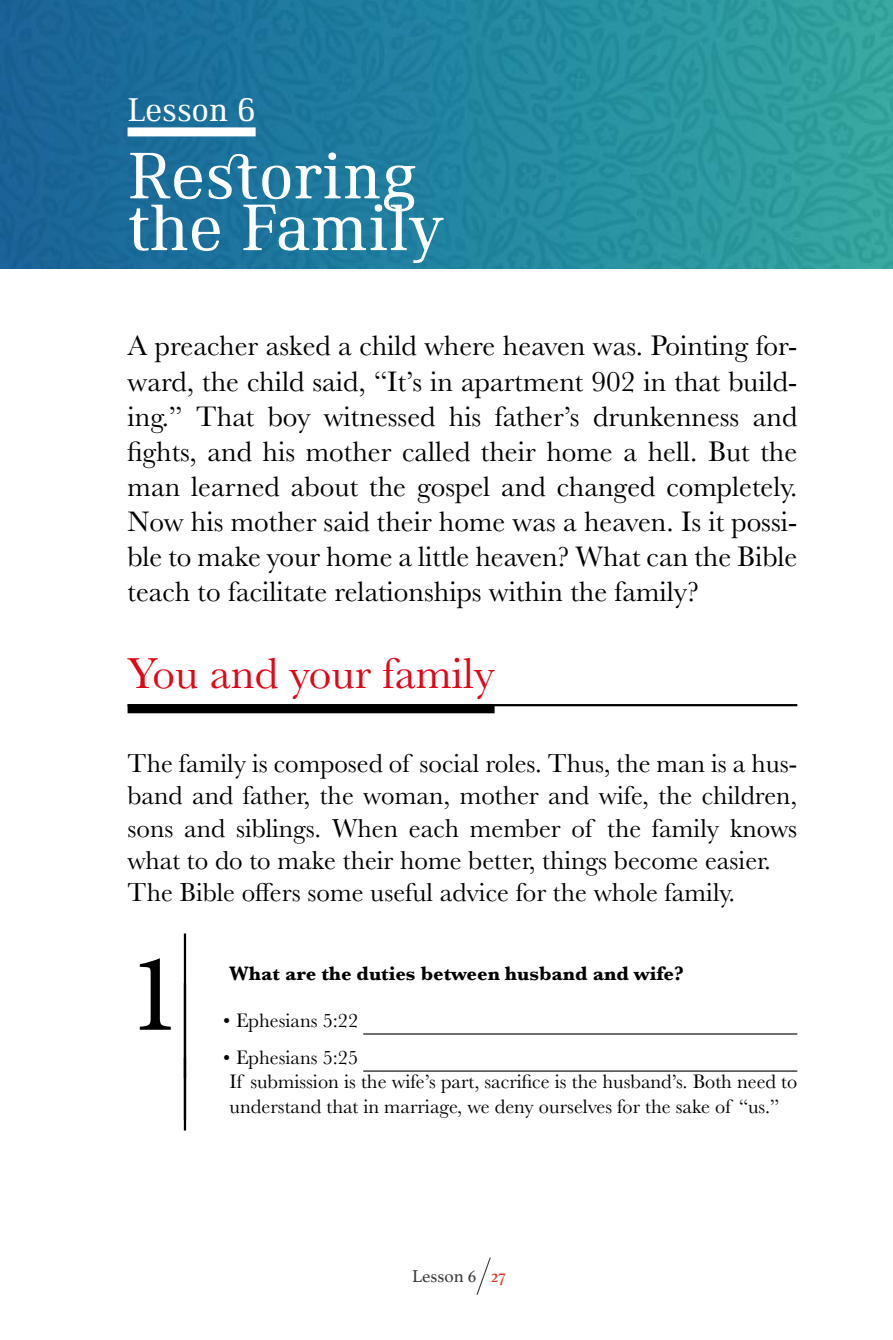
<style>
.page{position:relative;width:893px;height:1340px;background:#fff}
.page>*{position:absolute;margin:0;border:0;box-sizing:border-box;transform-origin:0 0}
.t1{font:112.5px "Minion Pro";color:#000}
.lesson_name{font:67.5px/51.8px "Ethos";color:#fff}
.You_and_Your_Family{font:45px "Baskerville";color:#e30617}
.lesson_number{font:33.75px "Ethos";color:#fff}
._14pts{font:29.25px/35.1px "Baskerville";color:#000;text-align:justify}
.t2{font:27px/32.4px "Baskerville";color:#000;text-align:justify}
.coment{font:20.25px/24.3px "Baskerville";color:#000}
.t3{font:700 20.25px "Baskerville";color:#000}
.t4{font:18px "Athelas";color:#3c3c3b}
.s1{color:#e63326}
</style>
<div class="page">
<img style="left:0;top:0;width:893px;height:269px">
<svg style="left:476px;top:1257px;width:15px;height:38px"></svg>
<div style="left:128px;top:127px;width:128px;height:9px;background:#fff"></div>
<hr style="left:128px;top:704px;width:669px;height:2px;background:#000">
<div style="left:128px;top:704px;width:367px;height:9px;background:#000"></div>
<hr style="left:184px;top:933px;width:2px;height:145px;background:#000">
<hr style="left:255px;top:1033px;width:542px;height:1px;background:#000">
<div style="left:236px;top:1030px;width:127px;height:7px;background:#fff"></div>
<hr style="left:255px;top:1070px;width:542px;height:1px;background:#000">
<div style="left:236px;top:1067px;width:127px;height:7px;background:#fff"></div>
<hr style="left:184px;top:1057px;width:2px;height:73px;background:#000">
<p class="lesson_number" style="left:128px;top:90px;width:130px">Lesson 6</p>
<p class="lesson_name" style="left:128px;top:150px;width:318px">Restoring the Family</p>
<p class="_14pts" style="left:128px;top:329px;width:671px">A preacher asked a child where heaven was. Pointing for&shy;ward, the child said, “It’s in apartment 902 in that build&shy;ing.” That boy witnessed his father’s drunkenness and fights, and his mother called their home a hell. But the man learned about the gospel and changed completely.<br>Now his mother said their home was a heaven. Is it possi&shy;ble to make your home a little heaven? What can the Bible teach to facilitate relationships within the family?</p>
<p class="You_and_Your_Family" style="left:128px;top:644px;width:369px">You and your family</p>
<p class="t2" style="left:128px;top:747px;width:671px">The family is composed of social roles. Thus, the man is a hus&shy;band and father, the woman, mother and wife, the children, sons and siblings. When each member of the family knows what to do to make their home better, things become easier.</p>
<p class="t2" style="left:128px;top:876px;width:609px">The Bible offers some useful advice for the whole family.</p>
<p class="t1" style="left:128px;top:918px;width:55px">1</p>
<p class="t3" style="left:230px;top:959px;width:456px">What are the duties between husband and wife?</p>
<p class="coment" style="left:223px;top:1008px;width:136px">• Ephesians 5:22</p>
<p class="coment" style="left:223px;top:1045px;width:136px">• Ephesians 5:25</p>
<p class="coment" style="left:230px;top:1070px;width:569px">If submission is the wife’s part, sacrifice is the husband’s. Both need to understand that in marriage, we deny ourselves for the sake of “us.”</p>
<p class="t4" style="left:412px;top:1261px;width:95px">Lesson 6 <span class="s1">27</span></p>
</div>
